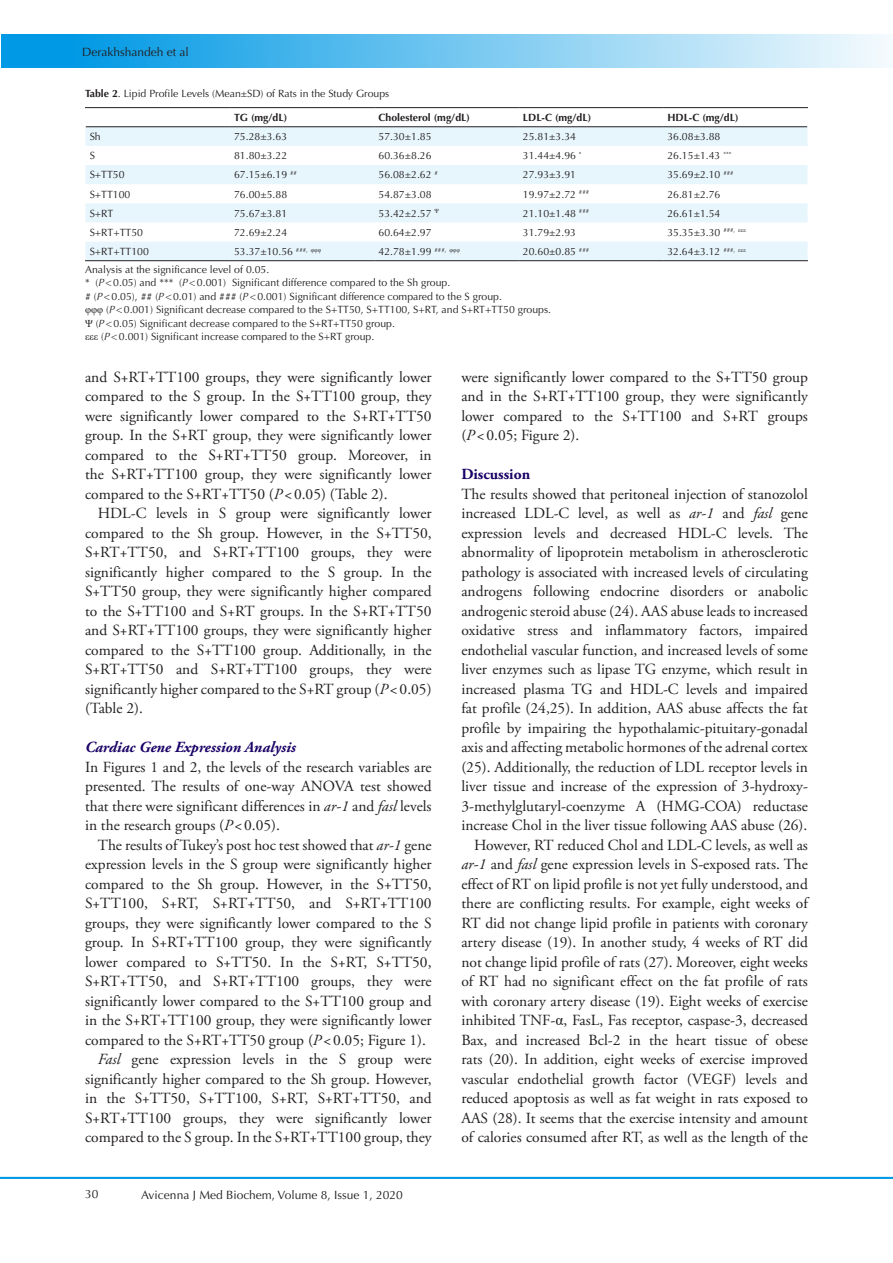
<style>
.page{position:relative;width:893px;height:1263px;background:#fff}
.page>*{position:absolute;margin:0;border:0;box-sizing:border-box;transform-origin:0 0}
.t1{font:15.45px/19.5px "Adobe Garamond Pro";color:#231f20;text-align:justify}
.t2{font:italic 700 15.45px "Adobe Garamond Pro";color:#190066}
.t3{font:700 15.45px "Adobe Garamond Pro";color:#190066}
.t4{font:12px "Optima LT Std";color:#231f20}
.t5{font:10.5px "Optima LT Std";color:#231f20}
.t6{font:700 10.5px "Optima LT Std";color:#231f20}
.s1{font-weight:700}
.s2{font-style:italic}
.s3{font-family:"Times New Roman"}
.s4{color:#222}
</style>
<div class="page">
<hr style="left:0;top:1177px;width:893px;height:2px;background:#0099e5">
<div style="left:1px;top:35px;width:892px;height:33px;background:linear-gradient(to right,#0092e3,#f4fafd)"></div>
<svg style="left:85px;top:127px;width:722px;height:133px;fill:#e7f6fd"></svg>
<hr style="left:85px;top:260px;width:145px;height:1px;background:#231f20">
<hr style="left:230px;top:260px;width:144px;height:1px;background:#231f20">
<hr style="left:374px;top:260px;width:145px;height:1px;background:#231f20">
<hr style="left:519px;top:260px;width:144px;height:1px;background:#231f20">
<hr style="left:663px;top:260px;width:145px;height:1px;background:#231f20">
<hr style="left:85px;top:107px;width:145px;height:1px;background:#231f20">
<hr style="left:230px;top:107px;width:144px;height:1px;background:#231f20">
<hr style="left:374px;top:107px;width:145px;height:1px;background:#231f20">
<hr style="left:519px;top:107px;width:144px;height:1px;background:#231f20">
<hr style="left:663px;top:107px;width:145px;height:1px;background:#231f20">
<hr style="left:86px;top:126px;width:144px;height:1px;background:#231f20">
<hr style="left:230px;top:126px;width:144px;height:1px;background:#231f20">
<hr style="left:374px;top:126px;width:145px;height:1px;background:#231f20">
<hr style="left:519px;top:126px;width:144px;height:1px;background:#231f20">
<hr style="left:663px;top:126px;width:144px;height:1px;background:#231f20">
<p class="t4" style="left:82px;top:45px;width:108px">Derakhshandeh et al</p>
<p class="t5" style="left:85px;top:87px;width:306px"><span class="s1">Table 2</span>. Lipid Profile Levels (Mean±SD) of Rats in the Study Groups</p>
<p class="t6" style="left:234px;top:111px;width:55px">TG (mg/dL)</p>
<p class="t6" style="left:379px;top:111px;width:93px">Cholesterol (mg/dL)</p>
<p class="t6" style="left:523px;top:111px;width:70px">LDL-C (mg/dL)</p>
<p class="t6" style="left:667px;top:111px;width:73px">HDL-C (mg/dL)</p>
<p class="t5" style="left:90px;top:131px;width:13px">Sh</p>
<p class="t5" style="left:234px;top:131px;width:55px">75.28±3.63</p>
<p class="t5" style="left:379px;top:131px;width:55px">57.30±1.85</p>
<p class="t5" style="left:523px;top:131px;width:55px">25.81±3.34</p>
<p class="t5" style="left:667px;top:131px;width:55px">36.08±3.88</p>
<p class="t5" style="left:90px;top:150px;width:7px">S</p>
<p class="t5" style="left:234px;top:150px;width:55px">81.80±3.22</p>
<p class="t5" style="left:379px;top:150px;width:55px">60.36±8.26</p>
<p class="t5" style="left:523px;top:150px;width:60px">31.44±4.96 <sup>*</sup></p>
<p class="t5" style="left:667px;top:150px;width:66px">26.15±1.43 <sup>***</sup></p>
<p class="t5" style="left:90px;top:169px;width:36px">S+TT50</p>
<p class="t5" style="left:234px;top:169px;width:64px">67.15±6.19 <sup>##</sup></p>
<p class="t5" style="left:379px;top:169px;width:61px">56.08±2.62 <sup>#</sup></p>
<p class="t5" style="left:523px;top:169px;width:55px">27.93±3.91</p>
<p class="t5" style="left:667px;top:169px;width:68px">35.69±2.10 <sup>###</sup></p>
<p class="t5" style="left:90px;top:188px;width:42px">S+TT100</p>
<p class="t5" style="left:234px;top:188px;width:55px">76.00±5.88</p>
<p class="t5" style="left:379px;top:188px;width:55px">54.87±3.08</p>
<p class="t5" style="left:523px;top:188px;width:68px">19.97±2.72 <sup>###</sup></p>
<p class="t5" style="left:667px;top:188px;width:55px">26.81±2.76</p>
<p class="t5" style="left:90px;top:207px;width:25px">S+RT</p>
<p class="t5" style="left:234px;top:207px;width:55px">75.67±3.81</p>
<p class="t5" style="left:379px;top:207px;width:62px">53.42±2.57 <sup>Ψ</sup></p>
<p class="t5" style="left:523px;top:207px;width:68px">21.10±1.48 <sup>###</sup></p>
<p class="t5" style="left:667px;top:207px;width:55px">26.61±1.54</p>
<p class="t5" style="left:90px;top:226px;width:55px">S+RT+TT50</p>
<p class="t5" style="left:234px;top:226px;width:55px">72.69±2.24</p>
<p class="t5" style="left:379px;top:226px;width:55px">60.64±2.97</p>
<p class="t5" style="left:523px;top:226px;width:55px">31.79±2.93</p>
<p class="t5" style="left:667px;top:226px;width:80px">35.35±3.30 <sup>###,</sup> <sup>εεε</sup></p>
<p class="t5" style="left:90px;top:245px;width:61px">S+RT+TT100</p>
<p class="t5" style="left:234px;top:245px;width:89px">53.37±10.56 <sup>###,</sup> <sup>φφφ</sup></p>
<p class="t5" style="left:379px;top:245px;width:83px">42.78±1.99 <sup>###,</sup> <sup>φφφ</sup></p>
<p class="t5" style="left:523px;top:245px;width:68px">20.60±0.85 <sup>###</sup></p>
<p class="t5" style="left:667px;top:245px;width:80px">32.64±3.12 <sup>###,</sup> <sup>εεε</sup></p>
<p class="t5" style="left:85px;top:263px;width:186px">Analysis at the significance level of 0.05.</p>
<p class="t5" style="left:85px;top:277px;width:367px">* (<span class="s2">P</span>&lt;0.05) and *** (<span class="s2">P</span>&lt;0.001) Significant difference compared to the Sh group.</p>
<p class="t5" style="left:85px;top:290px;width:418px"># (<span class="s2">P</span>&lt;0.05), ## (<span class="s2">P</span>&lt;0.01) and ### (<span class="s2">P</span>&lt;0.001) Significant difference compared to the S group.</p>
<p class="t5" style="left:85px;top:304px;width:467px"><span class="s3">φφφ</span> (<span class="s2">P</span>&lt;0.001) Significant decrease compared to the S+TT50, S+TT100, S+RT, and S+RT+TT50 groups.</p>
<p class="t5" style="left:85px;top:317px;width:311px"><span class="s3">Ψ</span> (<span class="s2">P</span>&lt;0.05) Significant decrease compared to the S+RT+TT50 group.</p>
<p class="t5" style="left:85px;top:331px;width:291px"><span class="s3">εεε</span> (<span class="s2">P</span>&lt;0.001) Significant increase compared to the S+RT group.</p>
<p class="t1" style="left:85px;top:367px;width:348px">and S+RT+TT100 groups, they were significantly lower compared to the S group. In the S+TT100 group, they were significantly lower compared to the S+RT+TT50 group. In the S+RT group, they were significantly lower compared to the S+RT+TT50 group. Moreover, in the S+RT+TT100 group, they were significantly lower compared to the S+RT+TT50 (<span class="s2">P</span>&lt;0.05) (Table 2).</p>
<p class="t1" style="left:85px;top:504px;width:348px;text-indent:13px">HDL-C levels in S group were significantly lower compared to the Sh group. However, in the S+TT50, S+RT+TT50, and S+RT+TT100 groups, they were significantly higher compared to the S group. In the S+TT50 group, they were significantly higher compared to the S+TT100 and S+RT groups. In the S+RT+TT50 and S+RT+TT100 groups, they were significantly higher compared to the S+TT100 group. Additionally, in the S+RT+TT50 and S+RT+TT100 groups, they were significantly higher compared to the S+RT group (<span class="s2">P</span>&lt;0.05) (Table 2).</p>
<p class="t2" style="left:85px;top:738px;width:212px">Cardiac Gene Expression Analysis</p>
<p class="t1" style="left:85px;top:757px;width:348px">In Figures 1 and 2, the levels of the research variables are presented. The results of one-way ANOVA test showed that there were significant differences in <span class="s2">ar-1</span> and <span class="s2">fasl</span> levels in the research groups (<span class="s2">P</span>&lt;0.05).</p>
<p class="t1" style="left:85px;top:835px;width:348px;text-indent:13px">The results of Tukey’s post hoc test showed that <span class="s2">ar-1</span> gene expression levels in the S group were significantly higher compared to the Sh group. However, in the S+TT50, S+TT100, S+RT, S+RT+TT50, and S+RT+TT100 groups, they were significantly lower compared to the S group. In S+RT+TT100 group, they were significantly lower compared to S+TT50. In the S+RT, S+TT50, S+RT+TT50, and S+RT+TT100 groups, they were significantly lower compared to the S+TT100 group and in the S+RT+TT100 group, they were significantly lower compared to the S+RT+TT50 group (<span class="s2">P</span>&lt;0.05; Figure 1).</p>
<p class="t1" style="left:85px;top:1050px;width:348px;text-indent:13px"><span class="s2">Fasl</span> gene expression levels in the S group were significantly higher compared to the Sh group. However, in the S+TT50, S+TT100, S+RT, S+RT+TT50, and S+RT+TT100 groups, they were significantly lower compared to the S group. In the S+RT+TT100 group, they</p>
<p class="t4" style="left:85px;top:1187px;width:15px">30</p>
<p class="t4" style="left:141px;top:1188px;width:263px">Avicenna J Med Biochem, Volume 8, Issue 1, 2020</p>
<p class="t1" style="left:461px;top:367px;width:348px">were significantly lower compared to the S+TT50 group and in the S+RT+TT100 group, they were significantly lower compared to the S+TT100 and S+RT groups (<span class="s2">P</span>&lt;0.05; Figure 2).</p>
<p class="t3" style="left:461px;top:465px;width:70px">Discussion</p>
<p class="t1" style="left:461px;top:484px;width:348px">The results showed that peritoneal injection of stanozolol increased LDL-C level, as well as <span class="s2">ar-1</span> and <span class="s2">fasl</span> gene expression levels and decreased HDL-C levels. The abnormality of lipoprotein metabolism in atherosclerotic pathology is associated with increased levels of circulating androgens following endocrine disorders or anabolic androgenic steroid abuse (24). AAS abuse leads to increased oxidative stress and inflammatory factors, impaired endothelial vascular function, and increased levels of some liver enzymes such as lipase TG enzyme, which result in increased plasma TG and HDL-C levels and impaired fat profile (24,25). In addition, AAS abuse affects the fat profile by impairing the hypothalamic-pituitary-gonadal axis and affecting metabolic hormones of the adrenal cortex (25). Additionally, the reduction of LDL receptor levels in liver tissue and increase of the expression of 3-hydroxy-3-methylglutaryl-coenzyme A (HMG-COA) reductase increase Chol in the liver tissue following AAS abuse (26).</p>
<p class="t1" style="left:461px;top:835px;width:348px;text-indent:13px">However, RT reduced Chol and LDL-C levels, as well as <span class="s2">ar-1</span> and <span class="s2">fasl</span> gene expression levels in S-exposed rats. The effect of RT on lipid profile is not yet fully understood, and there are conflicting results. For example, eight weeks of RT did not change lipid profile in patients with coronary artery disease (19). In another study, 4 weeks of RT did not change lipid profile of rats (27). Moreover, eight weeks of RT had no significant effect on the fat profile of rats with coronary artery disease (19). Eight weeks of exercise inhibited TNF-<span class="s3">α</span>, FasL, Fas receptor, caspase-3, decreased Bax, and increased Bcl-2 in the heart tissue of obese rats (20). In addition, eight weeks of exercise improved <span class="s4">vascular endothelial growth factor (VEGF)</span> levels and reduced apoptosis as well as fat weight in rats exposed to AAS (28). It seems that the exercise intensity and amount of calories consumed after RT, as well as the length of the</p>
</div>
